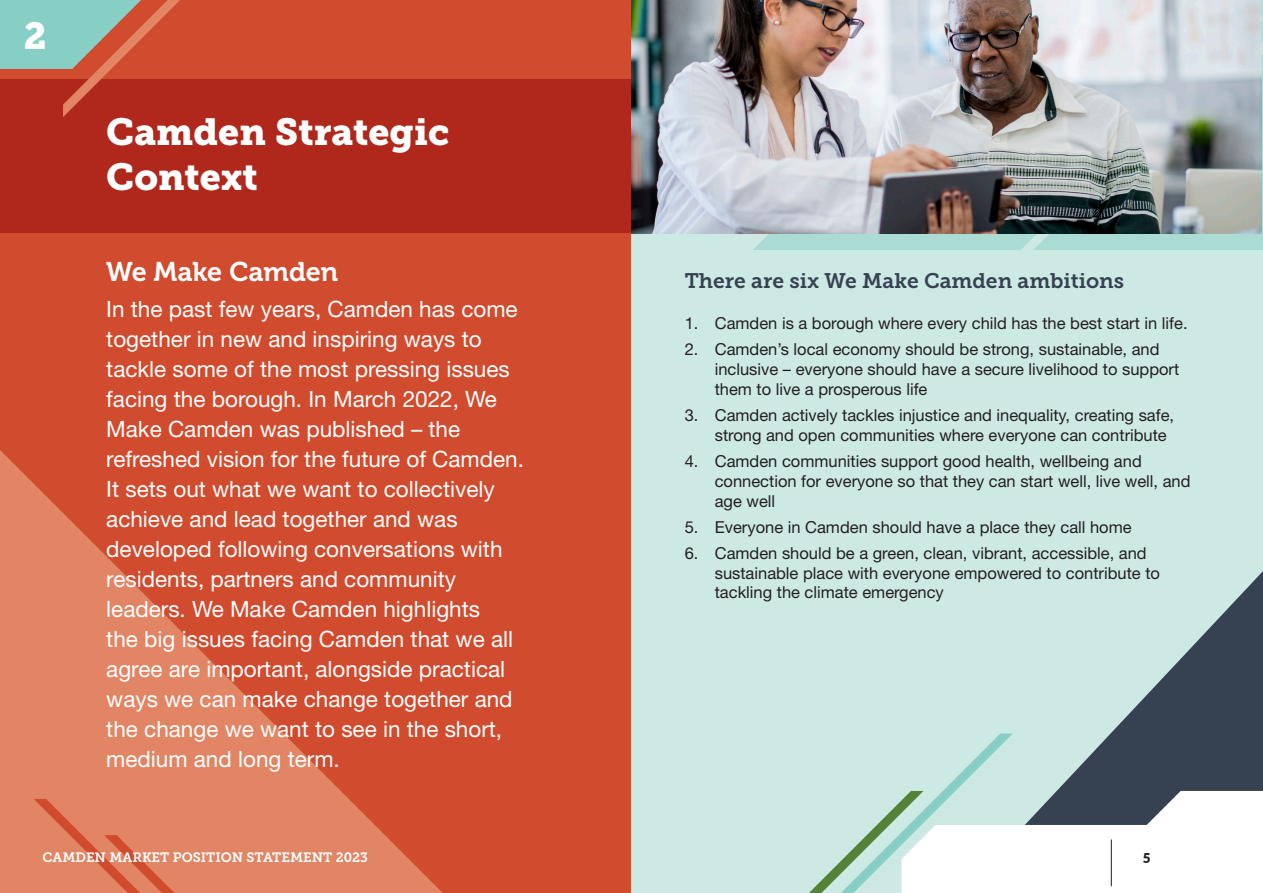
<style>
.page{position:relative;width:1263px;height:893px;background:#fff}
.page>*{position:absolute;margin:0;border:0;box-sizing:border-box;transform-origin:0 0}
.Page_section_titles{font:37.5px/45px "Museo Slab 900";color:#fff}
.Intro_white{font:27px "Museo 700";color:#fff}
.Intro_white-2{font:22.5px/30px "Helvetica Neue";color:#fff}
.Sub_Sub_middle_size{font:21px "Museo Slab 700";color:#364252}
.Body{font:16.5px/19.8px "Helvetica Neue";color:#231f20}
.t1{font:13.5px "Museo Slab 700";color:#fff}
.t2{font:900 13.5px "Lato";color:#231f20}
</style>
<div class="page">
<div style="left:0;top:0;width:631px;height:893px;background:#d14b2e"></div>
<svg style="left:0;top:450px;width:443px;height:443px"></svg>
<div style="left:631px;top:0;width:632px;height:893px;background:#cde9e4"></div>
<div style="left:0;top:80px;width:631px;height:153px;background:#af281b"></div>
<svg style="left:753px;top:0;width:510px;height:250px;fill:#aadcd4"></svg>
<svg style="left:1111px;top:571px;width:152px;height:162px"></svg>
<svg style="left:0;top:0;width:180px;height:117px"></svg>
<img style="left:631px;top:0;width:631px;height:233px">
<svg style="left:809px;top:733px;width:454px;height:160px"></svg>
<hr style="left:1111px;top:839px;width:1px;height:47px;background:#231f20">
<p class="Page_section_titles" style="left:24px;top:13px;width:24px">2</p>
<p class="Page_section_titles" style="left:106px;top:110px;width:345px">Camden Strategic<br>Context</p>
<p class="Intro_white" style="left:106px;top:257px;width:233px">We Make Camden</p>
<p class="Intro_white-2" style="left:106px;top:294px;width:419px">In the past few years, Camden has come together in new and inspiring ways to tackle some of the most pressing issues facing the borough. In March 2022, We Make Camden was published – the refreshed vision for the future of Camden.<br>It sets out what we want to collectively achieve and lead together and was developed following conversations with residents, partners and community leaders. We Make Camden highlights<br>the big issues facing Camden that we all agree are important, alongside practical ways we can make change together and the change we want to see in the short, medium and long term.</p>
<p class="Sub_Sub_middle_size" style="left:685px;top:269px;width:441px">There are six We Make Camden ambitions</p>
<p class="Body" style="left:685px;top:313px;width:504px">1. Camden is a borough where every child has the best start in life.</p>
<p class="Body" style="left:715px;top:339px;width:466px;text-indent:-30px">2. Camden’s local economy should be strong, sustainable, and inclusive – everyone should have a secure livelihood to support them to live a prosperous life</p>
<p class="Body" style="left:715px;top:405px;width:461px;text-indent:-30px">3. Camden actively tackles injustice and inequality, creating safe, strong and open communities where everyone can contribute</p>
<p class="Body" style="left:715px;top:451px;width:477px;text-indent:-30px">4. Camden communities support good health, wellbeing and connection for everyone so that they can start well, live well, and age well</p>
<p class="Body" style="left:685px;top:517px;width:448px">5. Everyone in Camden should have a place they call home</p>
<p class="Body" style="left:715px;top:543px;width:447px;text-indent:-30px">6. Camden should be a green, clean, vibrant, accessible, and sustainable place with everyone empowered to contribute to tackling the climate emergency</p>
<p class="t1" style="left:43px;top:850px;width:327px">CAMDEN MARKET POSITION STATEMENT 2023</p>
<p class="t2" style="left:1143px;top:848px;width:9px">5</p>
</div>
